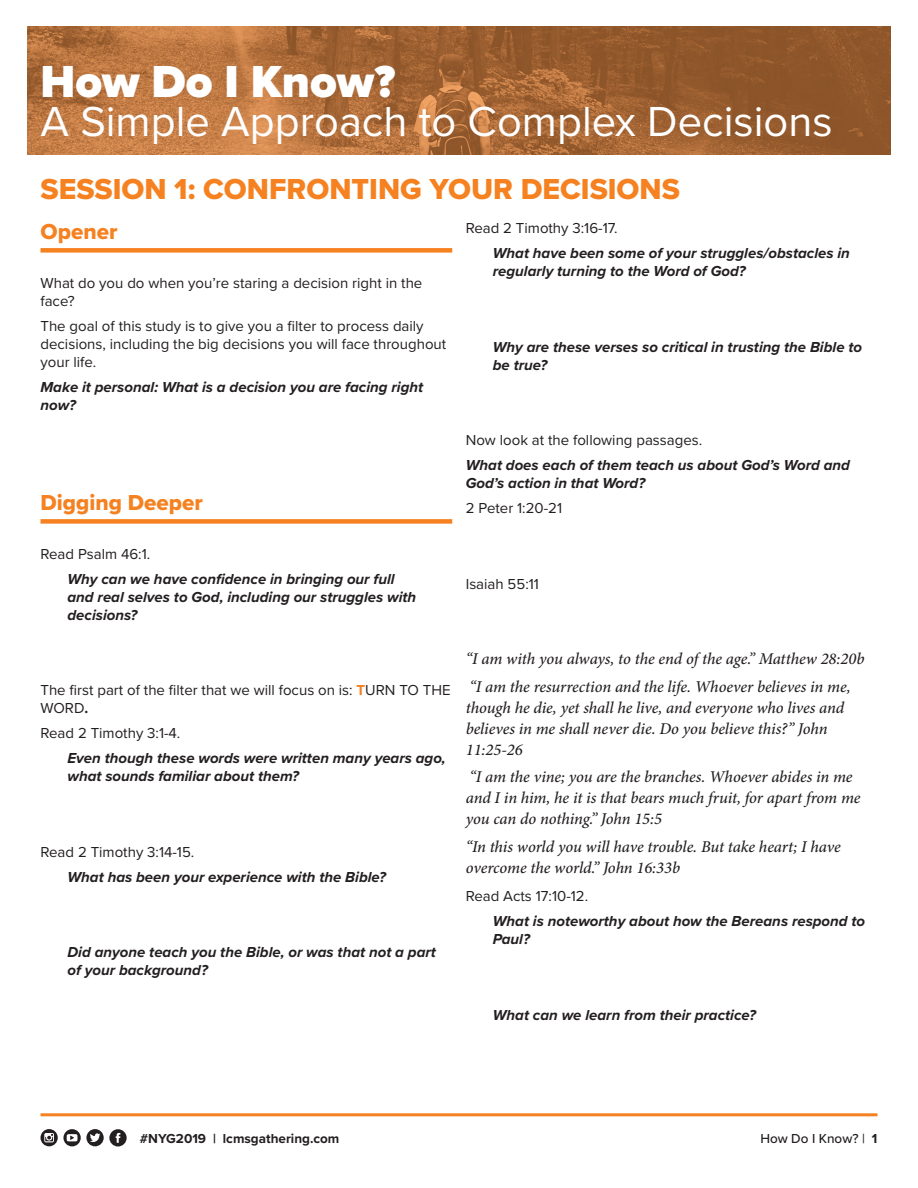
<style>
.page{position:relative;width:918px;height:1188px;background:#fff}
.page>*{position:absolute;margin:0;border:0;box-sizing:border-box;transform-origin:0 0}
.t1{font:900 46.5px "Proxima Nova";color:#fff}
.t2{font:43.5px "Proxima Nova";color:#fff}
.t3{font:30px "Proxima Nova Extrabld";color:#f58120}
.t4{font:22.5px "Proxima Nova Extrabld";color:#f58120}
.t5{font:italic 500 16.5px/21px "Minion Pro";letter-spacing:-.005em;color:#231f20}
.t6{font:italic 700 15px/18px "Proxima Nova";color:#231f20}
.t7{font:15px/18px "Proxima Nova";color:#231f20}
.t8{font:700 13.5px "Proxima Nova";color:#231f20}
.t9{font:500 13.5px "Proxima Nova";color:#231f20}
.s1{font-weight:700;color:#f58120}
.s2{font-weight:700}
</style>
<div class="page">
<img style="left:27px;top:27px;width:864px;height:127px">
<hr style="left:40px;top:1113px;width:838px;height:3px;background:#f58120">
<svg style="left:40px;top:1129px;width:87px;height:17px"></svg>
<div style="left:40px;top:248px;width:412px;height:5px;background:#f58120"></div>
<div style="left:40px;top:519px;width:412px;height:5px;background:#f58120"></div>
<h1 class="t1" style="left:40px;top:47px;width:356px">How Do I Know?</h1>
<h2 class="t2" style="left:40px;top:89px;width:794px">A Simple Approach to Complex Decisions</h2>
<h3 class="t3" style="left:40px;top:167px;width:641px">SESSION 1: CONFRONTING YOUR DECISIONS</h3>
<h3 class="t4" style="left:40px;top:215px;width:78px">Opener</h3>
<p class="t7" style="left:40px;top:273px;width:383px">What do you do when you’re staring a decision right in the face?</p>
<p class="t7" style="left:40px;top:316px;width:407px">The goal of this study is to give you a filter to process daily decisions, including the big decisions you will face throughout your life.</p>
<p class="t6" style="left:40px;top:377px;width:384px">Make it personal: What is a decision you are facing right now?</p>
<p class="t7" style="left:466px;top:219px;width:153px">Read 2 Timothy 3:16-17.</p>
<p class="t6" style="left:493px;top:244px;width:359px">What have been some of your struggles/obstacles in regularly turning to the Word of God?</p>
<p class="t6" style="left:493px;top:337px;width:371px">Why are these verses so critical in trusting the Bible to be true?</p>
<h3 class="t4" style="left:40px;top:486px;width:164px">Digging Deeper</h3>
<p class="t7" style="left:40px;top:544px;width:111px">Read Psalm 46:1.</p>
<p class="t6" style="left:68px;top:569px;width:350px">Why can we have confidence in bringing our full and real selves to God, including our struggles with decisions?</p>
<p class="t7" style="left:40px;top:681px;width:412px">The first part of the filter that we will focus on is: <span class="s1">T</span>URN TO THE<br>WORD<span class="s2">.</span></p>
<p class="t7" style="left:40px;top:724px;width:141px">Read 2 Timothy 3:1-4.</p>
<p class="t6" style="left:68px;top:749px;width:380px">Even though these words were written many years ago, what sounds familiar about them?</p>
<p class="t7" style="left:40px;top:842px;width:155px">Read 2 Timothy 3:14-15.</p>
<p class="t6" style="left:68px;top:868px;width:320px">What has been your experience with the Bible?</p>
<p class="t6" style="left:68px;top:943px;width:370px">Did anyone teach you the Bible, or was that not a part of your background?</p>
<p class="t7" style="left:466px;top:431px;width:238px">Now look at the following passages.</p>
<p class="t6" style="left:466px;top:456px;width:386px">What does each of them teach us about God’s Word and<br>God’s action in that Word?</p>
<p class="t7" style="left:466px;top:499px;width:98px">2 Peter 1:20-21</p>
<p class="t7" style="left:466px;top:574px;width:75px">Isaiah 55:11</p>
<p class="t5" style="left:466px;top:645px;width:400px;line-height:27.8px">“I am with you always, to the end of the age.” Matthew 28:20b “I am the resurrection and the life. Whoever believes in me,</p>
<p class="t5" style="left:466px;top:697px;width:380px">though he die, yet shall he live, and everyone who lives and believes in me shall never die. Do you believe this?” John<br>11:25-26</p>
<p class="t5" style="left:466px;top:767px;width:396px">“I am the vine; you are the branches. Whoever abides in me and I in him, he it is that bears much fruit, for apart from me you can do nothing.” John 15:5</p>
<p class="t5" style="left:466px;top:836px;width:376px">“In this world you will have trouble. But take heart; I have overcome the world.” John 16:33b</p>
<p class="t7" style="left:466px;top:887px;width:124px">Read Acts 17:10-12.</p>
<p class="t6" style="left:493px;top:912px;width:374px">What is noteworthy about how the Bereans respond to<br>Paul?</p>
<p class="t6" style="left:493px;top:1006px;width:265px">What can we learn from their practice?</p>
<p class="t8" style="left:140px;top:1129px;width:201px">#NYG2019 | lcmsgathering.com</p>
<p class="t9" style="left:760px;top:1129px;width:119px">How Do I Know? | <span class="s2">1</span></p>
</div>
